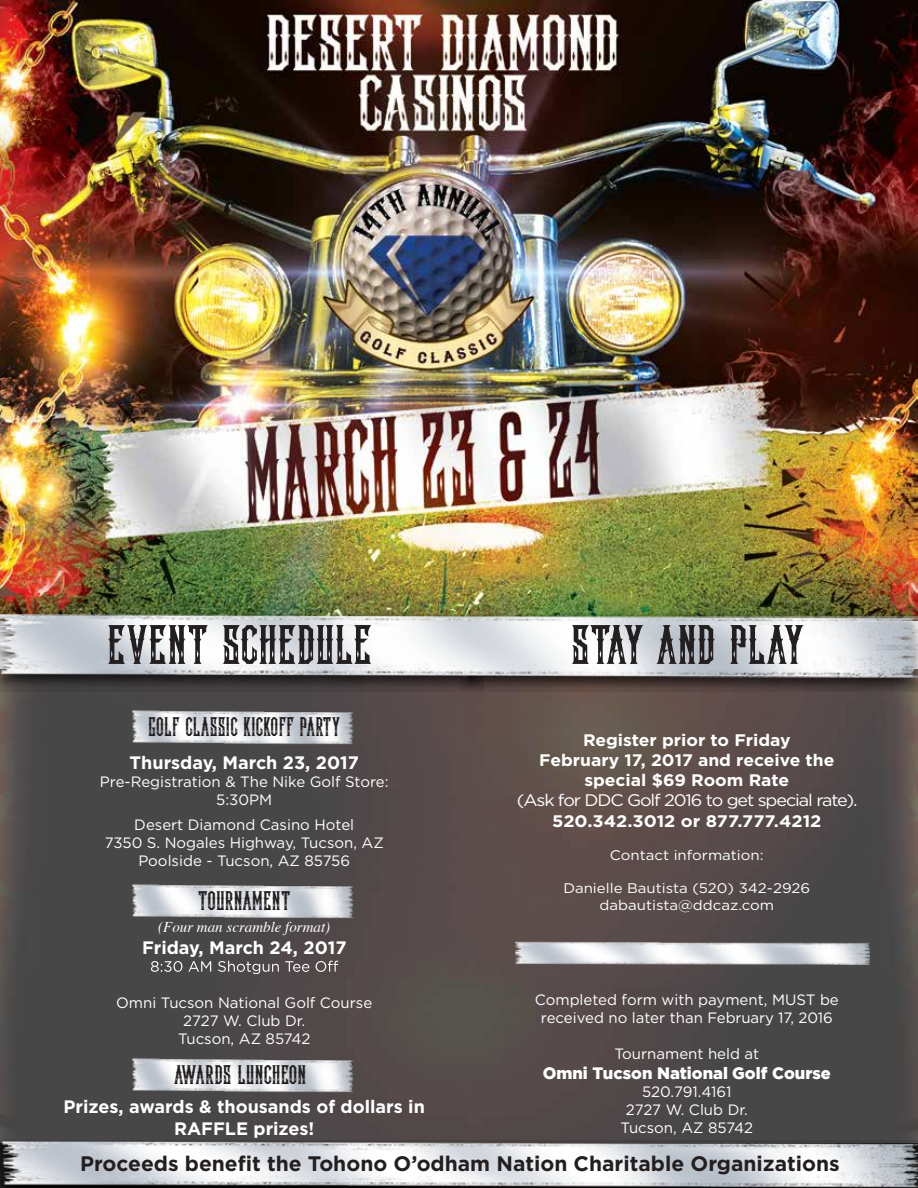
<style>
.page{position:relative;width:918px;height:1188px;background:#fff}
.page>*{position:absolute;margin:0;border:0;box-sizing:border-box;transform-origin:0 0}
.t1{font:51px "Lockon Velline";color:#231f20}
.t2{font:51px "Lockon Velline";letter-spacing:-.02em;color:#231f20}
.t3{font:24.75px "Lockon Velline";color:#231f20;scale:.94 1}
.t4{font:24.75px "Lockon Velline";color:#231f20;scale:.86 1}
.t5{font:700 21px "Gotham";color:#231f20}
.t6{font:700 18px/21.6px "Gotham";color:#fff;text-align:center}
.t7{font:700 16.65px/20.1px "Gotham";color:#fff;text-align:center;scale:1.04 1}
.t8{font:16.65px "Gotham";letter-spacing:-.06em;color:#fff;scale:1.08 1}
.t9{font:700 16.65px "Gotham";color:#fff;scale:1.08 1}
.t10{font:900 16.5px "Gotham";color:#fff}
.t11{font:15px/18px "Gotham";color:#fff;text-align:center}
.t12{font:italic 15px "Times";color:#fff}
.t13{font:13.95px/16.6px "Gotham";color:#fff;text-align:center;scale:1.08 1}
</style>
<div class="page">
<img style="left:0;top:0;width:917px;height:606px">
<svg style="left:0;top:692px;width:918px;height:438px;background:#514a49"></svg>
<svg style="left:151px;top:961px;width:187px;height:13px;background:#6e6b6c"></svg>
<svg style="left:0;top:687px;width:918px;height:5px;background:#4e4342"></svg>
<img style="left:0;top:606px;width:918px;height:81px">
<img style="left:0;top:1130px;width:918px;height:58px">
<img style="left:128px;top:879px;width:228px;height:45px">
<img style="left:509px;top:936px;width:361px;height:33px">
<img style="left:128px;top:1054px;width:228px;height:44px">
<img style="left:128px;top:706px;width:228px;height:44px">
<h1 class="t1" style="left:107px;top:625px;width:267px">EVENT SCHEDULE</h1>
<h1 class="t2" style="left:571px;top:625px;width:235px">STAY AND PLAY</h1>
<h2 class="t4" style="left:148px;top:717px;width:225px">GOLF CLASSIC KICKOFF PARTY</h2>
<p class="t6" style="left:130px;top:752px;width:231px">Thursday, March 23, 2017</p>
<p class="t11" style="left:100px;top:772px;width:290px">Pre-Registration &amp; The Nike Golf Store:<br>5:30PM</p>
<p class="t11" style="left:105px;top:816px;width:281px">Desert Diamond Casino Hotel<br>7350 S. Nogales Highway, Tucson, AZ<br>Poolside - Tucson, AZ 85756</p>
<h2 class="t3" style="left:198px;top:891px;width:100px">TOURNAMENT</h2>
<p class="t12" style="left:158px;top:914px;width:174px">(Four man scramble format)</p>
<p class="t6" style="left:142px;top:936px;width:206px">Friday, March 24, 2017</p>
<p class="t11" style="left:116px;top:993px;width:258px">Omni Tucson National Golf Course<br>2727 W. Club Dr.<br>Tucson, AZ 85742</p>
<h2 class="t3" style="left:174px;top:1065px;width:142px">AWARDS LUNCHEON</h2>
<p class="t6" style="left:64px;top:1096px;width:363px">Prizes, awards &amp; thousands of dollars in<br>RAFFLE prizes!</p>
<p class="t7" style="left:539px;top:730px;width:285px">Register prior to Friday<br>February 17, 2017 and receive the special $69 Room Rate</p>
<p class="t8" style="left:517px;top:790px;width:317px">(Ask for DDC Golf 2016 to get special rate).</p>
<p class="t9" style="left:552px;top:810px;width:251px">520.342.3012 or 877.777.4212</p>
<p class="t13" style="left:610px;top:846px;width:144px">Contact information:</p>
<p class="t13" style="left:563px;top:880px;width:230px">Danielle Bautista (520) 342-2926 dabautista@ddcaz.com</p>
<p class="t11" style="left:535px;top:990px;width:306px">Completed form with payment, MUST be received no later than February 17, 2016</p>
<p class="t11" style="left:614px;top:1044px;width:146px">Tournament held at</p>
<p class="t10" style="left:543px;top:1061px;width:290px">Omni Tucson National Golf Course</p>
<p class="t11" style="left:621px;top:1082px;width:134px">520.791.4161<br>2727 W. Club Dr.<br>Tucson, AZ 85742</p>
<h3 class="t5" style="left:80px;top:1149px;width:761px">Proceeds benefit the Tohono O’odham Nation Charitable Organizations</h3>
</div>
